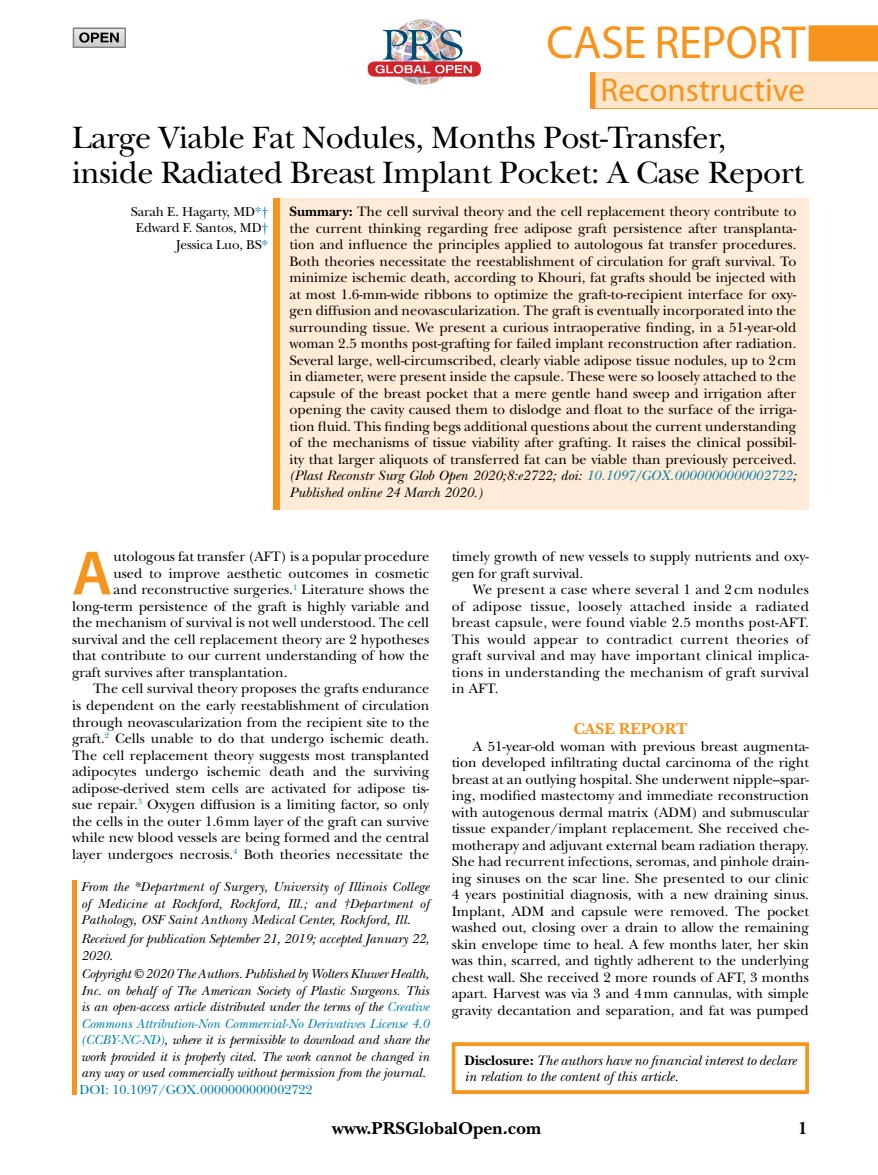
<style>
.page{position:relative;width:878px;height:1175px;background:#fff}
.page>*{position:absolute;margin:0;border:0;box-sizing:border-box;transform-origin:0 0}
.t1{font:600 63.15px "Myriad Pro";color:#f7941e}
.t2{font:46.5px "Myriad Pro";letter-spacing:-.01em;color:#f7941e}
.t3{font:33px "Myriad Pro";color:#f7941e}
.t4{font:32.25px/34.5px "New Baskerville Std";letter-spacing:-.015em;color:#000}
.t5{font:700 18px "New Baskerville Std";color:#000}
.t6{font:700 16.5px "New Baskerville Std";color:#f7941e}
.t7{font:14.25px/16.5px "New Baskerville Std";color:#000;text-align:justify}
.t8{font:italic 14.25px/16.5px "New Baskerville Std";color:#000}
.t9{font:italic 13.5px/16.5px "New Baskerville Std";color:#000;text-align:justify}
.t10{font:13.5px/16.5px "New Baskerville Std";letter-spacing:-.01em;color:#000;text-align:right}
.t11{font:13.5px "New Baskerville Std";color:#017eac}
.s1{color:#017eac}
.s2{font-weight:700}
.s3{font-style:italic}
.s4{font-style:italic;color:#017eac}
.s5{font-weight:700;font-style:normal}
</style>
<div class="page">
<div style="left:73px;top:28px;width:52px;height:20px;border:2px solid #808285"></div>
<svg style="left:79px;top:32px;width:40px;height:11px"></svg>
<img style="left:399px;top:20px;width:47px;height:64px">
<svg style="left:368px;top:61px;width:113px;height:16px"></svg>
<img style="left:375px;top:29px;width:97px;height:44px">
<div style="left:452px;top:1042px;width:356px;height:52px;border:4px solid #f7941e"></div>
<div style="left:595px;top:72px;width:283px;height:36px;background:#ffe6ca"></div>
<hr style="left:72px;top:880px;width:4px;height:50px;background:#f7941e">
<hr style="left:72px;top:930px;width:4px;height:35px;background:#f7941e">
<hr style="left:72px;top:965px;width:4px;height:118px;background:#f7941e">
<hr style="left:72px;top:1081px;width:4px;height:13px;background:#f7941e">
<div style="left:274px;top:126px;width:534px;height:383px;background:#ffebd6"></div>
<div style="left:274px;top:194px;width:6px;height:315px;background:#f7941e"></div>
<div style="left:72px;top:126px;width:736px;height:71px;background:#fff"></div>
<div style="left:808px;top:25px;width:70px;height:36px;background:#f7941e"></div>
<h2 class="t2" style="left:546px;top:14px;width:260px">Case Report</h2>
<h3 class="t3" style="left:600px;top:69px;width:206px">Reconstructive</h3>
<h3 class="t4" style="left:72px;top:121px;width:733px">Large Viable Fat Nodules, Months Post-Transfer, inside Radiated Breast Implant Pocket: A Case Report</h3>
<p class="t10" style="left:131px;top:203px;width:139px">Sarah E. Hagarty, MD<span class="s1">*†<br></span>Edward F. Santos, MD<span class="s1">†<br></span>Jessica Luo, BS<span class="s1">*</span></p>
<p class="t7" style="left:289px;top:203px;width:508px"><span class="s2">Summary:</span> The cell survival theory and the cell replacement theory contribute to the current thinking regarding free adipose graft persistence after transplanta&shy;tion and influence the principles applied to autologous fat transfer procedures.<br>Both theories necessitate the reestablishment of circulation for graft survival. To minimize ischemic death, according to Khouri, fat grafts should be injected with at most 1.6-mm-wide ribbons to optimize the graft-to-recipient interface for oxy&shy;gen diffusion and neovascularization. The graft is eventually incorporated into the surrounding tissue. We present a curious intraoperative finding, in a 51-year-old woman 2.5 months post-grafting for failed implant reconstruction after radiation.<br>Several large, well-circumscribed, clearly viable adipose tissue nodules, up to 2cm in diameter, were present inside the capsule. These were so loosely attached to the capsule of the breast pocket that a mere gentle hand sweep and irrigation after opening the cavity caused them to dislodge and float to the surface of the irriga&shy;tion fluid. This finding begs additional questions about the current understanding of the mechanisms of tissue viability after grafting. It raises the clinical possibil&shy;ity that larger aliquots of transferred fat can be viable than previously perceived. <span class="s3">(Plast Reconstr Surg Glob Open 2020;8:e2722; doi:</span> <span class="s4">10.1097/GOX.0000000000002722</span><span class="s3">; Published online 24 March 2020.)</span></p>
<h1 class="t1" style="left:72px;top:533px;width:42px">A</h1>
<p class="t7" style="left:113px;top:548px;width:317px">utologous fat transfer (AFT) is a popular procedure</p>
<p class="t7" style="left:113px;top:565px;width:317px">used to improve aesthetic outcomes in cosmetic</p>
<p class="t7" style="left:113px;top:581px;width:317px">and reconstructive surgeries.<sup>1</sup> Literature shows the</p>
<p class="t7" style="left:72px;top:598px;width:359px">long-term persistence of the graft is highly variable and</p>
<p class="t7" style="left:72px;top:614px;width:358px">the mechanism of survival is not well understood. The cell</p>
<p class="t7" style="left:72px;top:631px;width:359px">survival and the cell replacement theory are 2 hypotheses</p>
<p class="t7" style="left:72px;top:647px;width:359px">that contribute to our current understanding of how the</p>
<p class="t7" style="left:72px;top:664px;width:217px">graft survives after transplantation.</p>
<p class="t7" style="left:93px;top:680px;width:337px">The cell survival theory proposes the grafts endurance</p>
<p class="t7" style="left:72px;top:697px;width:358px">is dependent on the early reestablishment of circulation</p>
<p class="t7" style="left:72px;top:713px;width:358px">through neovascularization from the recipient site to the</p>
<p class="t7" style="left:72px;top:730px;width:358px">graft.<sup>2</sup> Cells unable to do that undergo ischemic death.</p>
<p class="t7" style="left:72px;top:746px;width:358px">The cell replacement theory suggests most transplanted</p>
<p class="t7" style="left:72px;top:763px;width:359px">adipocytes undergo ischemic death and the surviving</p>
<p class="t7" style="left:72px;top:779px;width:359px">adipose-derived stem cells are activated for adipose tis-</p>
<p class="t7" style="left:72px;top:796px;width:358px">sue repair.<sup>3</sup> Oxygen diffusion is a limiting factor, so only</p>
<p class="t7" style="left:72px;top:812px;width:359px">the cells in the outer 1.6mm layer of the graft can survive</p>
<p class="t7" style="left:72px;top:829px;width:358px">while new blood vessels are being formed and the central</p>
<p class="t7" style="left:72px;top:845px;width:358px">layer undergoes necrosis.<sup>4</sup> Both theories necessitate the</p>
<p class="t9" style="left:81px;top:878px;width:350px">From the *Department of Surgery, University of Illinois College of Medicine at Rockford, Rockford, Ill.; and †Department of Pathology, OSF Saint Anthony Medical Center, Rockford, Ill.</p>
<p class="t9" style="left:81px;top:930px;width:350px">Received for publication September 21, 2019; accepted January 22,<br>2020.</p>
<p class="t9" style="left:81px;top:965px;width:350px">Copyright © 2020 The Authors. Published by Wolters Kluwer Health, Inc. on behalf of The American Society of Plastic Surgeons. This is an open-access article distributed under the terms of the <span class="s1">Creative Commons Attribution-Non Commercial-No Derivatives License 4.0 (CCBY-NC-ND)</span>, where it is permissible to download and share the work provided it is properly cited. The work cannot be changed in any way or used commercially without permission from the journal.</p>
<p class="t11" style="left:80px;top:1081px;width:234px">DOI: 10.1097/GOX.0000000000002722</p>
<p class="t7" style="left:452px;top:548px;width:359px">timely growth of new vessels to supply nutrients and oxy&shy;gen for graft survival.</p>
<p class="t7" style="left:452px;top:581px;width:359px;text-indent:21px">We present a case where several 1 and 2 cm nodules of adipose tissue, loosely attached inside a radiated breast capsule, were found viable 2.5 months post-AFT.<br>This would appear to contradict current theories of graft survival and may have important clinical implica&shy;tions in understanding the mechanism of graft survival in AFT.</p>
<p class="t6" style="left:573px;top:719px;width:115px">CASE REPORT</p>
<p class="t7" style="left:451px;top:737px;width:359px;text-indent:21px">A 51-year-old woman with previous breast augmenta&shy;tion developed infiltrating ductal carcinoma of the right breast at an outlying hospital. She underwent nipple–spar&shy;ing, modified mastectomy and immediate reconstruction with autogenous dermal matrix (ADM) and submuscular tissue expander/implant replacement. She received che&shy;motherapy and adjuvant external beam radiation therapy.<br>She had recurrent infections, seromas, and pinhole drain&shy;ing sinuses on the scar line. She presented to our clinic 4 years postinitial diagnosis, with a new draining sinus.<br>Implant, ADM and capsule were removed. The pocket washed out, closing over a drain to allow the remaining skin envelope time to heal. A few months later, her skin was thin, scarred, and tightly adherent to the underlying chest wall. She received 2 more rounds of AFT, 3 months apart. Harvest was via 3 and 4mm cannulas, with simple gravity decantation and separation, and fat was pumped</p>
<p class="t8" style="left:464px;top:1051px;width:333px"><span class="s5">Disclosure:</span> The authors have no financial interest to declare in relation to the content of this article.</p>
<p class="t5" style="left:332px;top:1118px;width:210px">www.PRSGlobalOpen.com</p>
<p class="t5" style="left:798px;top:1118px;width:11px">1</p>
</div>
